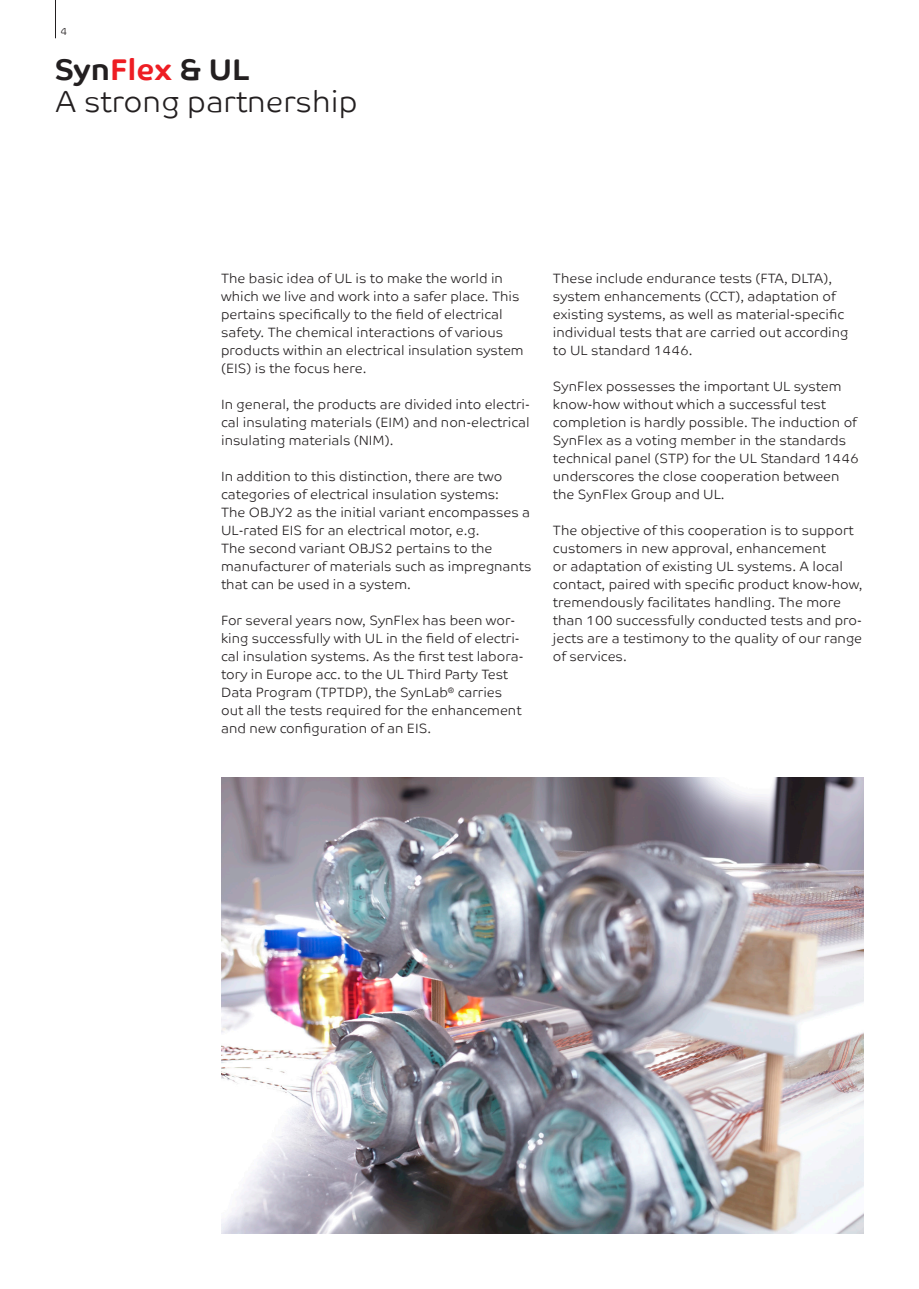
<style>
.page{position:relative;width:919px;height:1289px;background:#fff}
.page>*{position:absolute;margin:0;border:0;box-sizing:border-box;transform-origin:0 0}
.t1{font:300 30px/31.5px "Co Text";color:#231f20}
.t2{font:300 13.5px/18px "Co Text";color:#231f20}
.t3{font:300 10.5px "Co Text";color:#231f20}
.s1{font-weight:700}
.s2{font-weight:700;color:#ee1d23}
</style>
<div class="page">
<hr style="left:55px;top:0;width:1px;height:38px;background:#231f20">
<img style="left:221px;top:777px;width:642px;height:456px">
<p class="t3" style="left:61px;top:25px;width:8px">4</p>
<h1 class="t1" style="left:55px;top:54px;width:304px"><span class="s1">Syn</span><span class="s2">Flex</span> <span class="s1">&amp; UL<br></span>A strong partnership</h1>
<p class="t2" style="left:221px;top:269px;width:304px">The basic idea of UL is to make the world in which we live and work into a safer place. This pertains specifically to the field of electrical safety. The chemical interactions of various products within an electrical insulation system (EIS) is the focus here.</p>
<p class="t2" style="left:221px;top:395px;width:310px;text-align:justify">In general, the products are divided into electri&shy;cal insulating materials (EIM) and non-electrical insulating materials (NIM).</p>
<p class="t2" style="left:221px;top:467px;width:312px">In addition to this distinction, there are two categories of electrical insulation systems:<br>The OBJY2 as the initial variant encompasses a UL-rated EIS for an electrical motor, e.g.<br>The second variant OBJS2 pertains to the manufacturer of materials such as impregnants that can be used in a system.</p>
<p class="t2" style="left:221px;top:611px;width:304px">For several years now, SynFlex has been wor&shy;king successfully with UL in the field of electri&shy;cal insulation systems. As the first test labora&shy;tory in Europe acc. to the UL Third Party Test Data Program (TPTDP), the SynLab<sup>®</sup> carries out all the tests required for the enhancement and new configuration of an EIS.</p>
<p class="t2" style="left:553px;top:269px;width:297px">These include endurance tests (FTA, DLTA), system enhancements (CCT), adaptation of existing systems, as well as material-specific individual tests that are carried out according to UL standard 1446.</p>
<p class="t2" style="left:553px;top:377px;width:307px">SynFlex possesses the important UL system know-how without which a successful test completion is hardly possible. The induction of SynFlex as a voting member in the standards technical panel (STP) for the UL Standard 1446 underscores the close cooperation between the SynFlex Group and UL.</p>
<p class="t2" style="left:553px;top:521px;width:311px">The objective of this cooperation is to support customers in new approval, enhancement<br>or adaptation of existing UL systems. A local contact, paired with specific product know-how, tremendously facilitates handling. The more than 100 successfully conducted tests and pro&shy;jects are a testimony to the quality of our range of services.</p>
</div>
